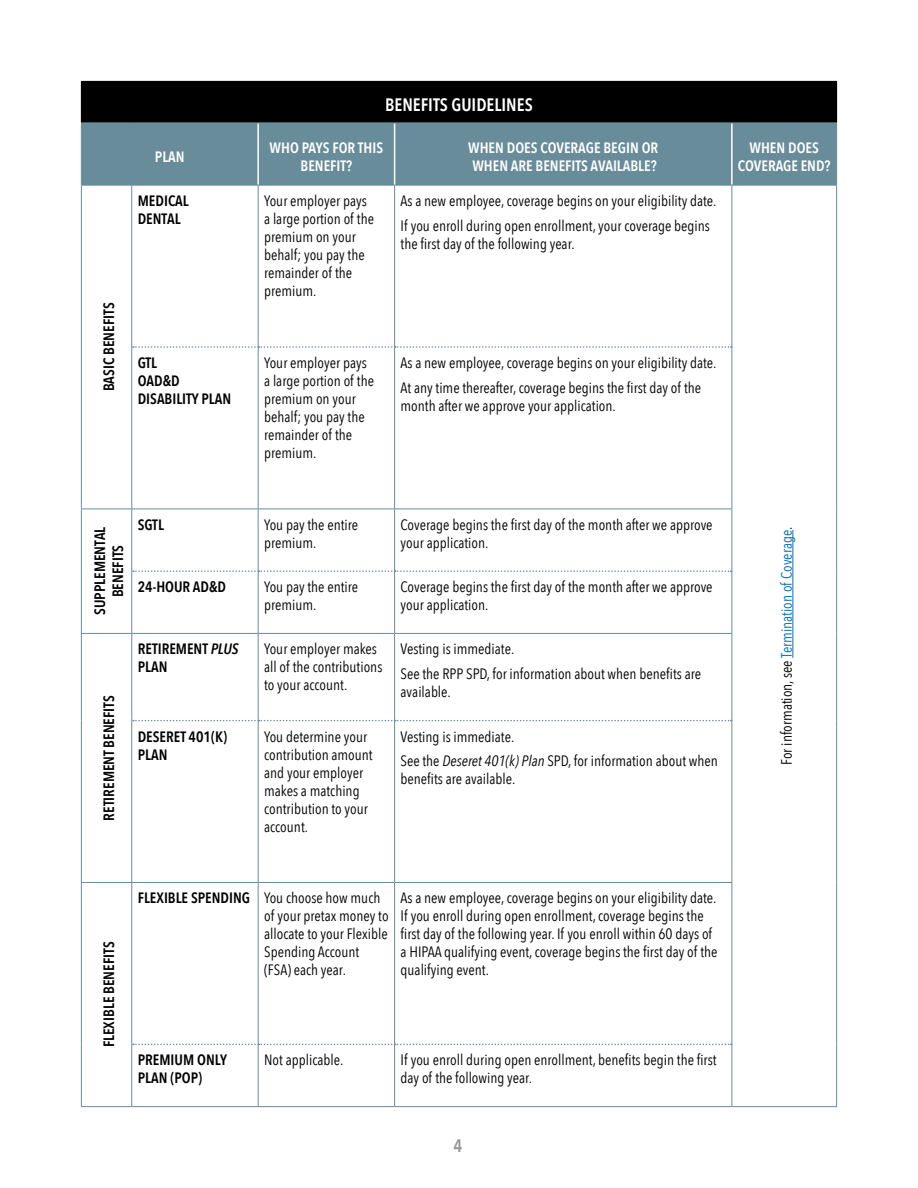
<style>
.page{position:relative;width:918px;height:1188px;background:#fff}
.page>*{position:absolute;margin:0;border:0;box-sizing:border-box;transform-origin:0 0}
.t1{font:600 18px "Avenir Next Condensed";color:#fff}
.t2{font:600 18px "Avenir Next Condensed";color:#939598}
.t3{font:15px/18px "Avenir Next Condensed";color:#000}
.t4{font:600 15px/18px "Avenir Next Condensed";color:#000}
.t5{font:600 15px/18px "Avenir Next Condensed";color:#fff;text-align:center}
.t6{font:15px "Avenir Next Condensed";color:#0072bc}
.s1{font-style:italic}
.s2{color:#000}
.s3{font-weight:600}
</style>
<div class="page">
<div style="left:81px;top:81px;width:756px;height:42px;background:#000"></div>
<div style="left:82px;top:124px;width:754px;height:61px;background:#688c9a"></div>
<hr style="left:81px;top:1106px;width:51px;height:1px;background:#688c9a">
<hr style="left:732px;top:1106px;width:105px;height:1px;background:#688c9a">
<hr style="left:257px;top:123px;width:2px;height:62px;background:#fff">
<hr style="left:394px;top:123px;width:1px;height:62px;background:#fff">
<hr style="left:731px;top:123px;width:2px;height:62px;background:#fff">
<hr style="left:81px;top:123px;width:1px;height:62px;background:#688c9a">
<hr style="left:81px;top:123px;width:51px;height:1px;background:#688c9a">
<hr style="left:132px;top:123px;width:126px;height:1px;background:#688c9a">
<hr style="left:258px;top:123px;width:137px;height:1px;background:#688c9a">
<hr style="left:395px;top:123px;width:337px;height:1px;background:#688c9a">
<hr style="left:732px;top:123px;width:105px;height:1px;background:#688c9a">
<hr style="left:836px;top:123px;width:1px;height:62px;background:#688c9a">
<hr style="left:81px;top:186px;width:1px;height:161px;background:#688c9a">
<hr style="left:81px;top:347px;width:1px;height:162px;background:#688c9a">
<hr style="left:81px;top:185px;width:51px;height:1px;background:#688c9a">
<hr style="left:131px;top:186px;width:1px;height:161px;background:#688c9a">
<hr style="left:132px;top:185px;width:126px;height:1px;background:#688c9a">
<hr style="left:258px;top:186px;width:1px;height:160px;background:#688c9a">
<hr style="left:258px;top:185px;width:137px;height:1px;background:#688c9a">
<hr style="left:394px;top:186px;width:1px;height:160px;background:#688c9a">
<hr style="left:395px;top:185px;width:337px;height:1px;background:#688c9a">
<hr style="left:731px;top:186px;width:1px;height:161px;background:#688c9a">
<hr style="left:732px;top:185px;width:105px;height:1px;background:#688c9a">
<hr style="left:836px;top:186px;width:1px;height:161px;background:#688c9a">
<hr style="left:836px;top:347px;width:1px;height:162px;background:#688c9a">
<hr style="left:836px;top:509px;width:1px;height:62px;background:#688c9a">
<hr style="left:836px;top:571px;width:1px;height:62px;background:#688c9a">
<hr style="left:836px;top:633px;width:1px;height:88px;background:#688c9a">
<hr style="left:836px;top:721px;width:1px;height:161px;background:#688c9a">
<hr style="left:836px;top:882px;width:1px;height:162px;background:#688c9a">
<hr style="left:836px;top:1044px;width:1px;height:62px;background:#688c9a">
<hr style="left:131px;top:347px;width:1px;height:162px;background:#688c9a">
<hr style="left:258px;top:348px;width:1px;height:161px;background:#688c9a">
<hr style="left:394px;top:348px;width:1px;height:161px;background:#688c9a">
<svg style="left:133px;top:346px;width:599px;height:2px"></svg>
<hr style="left:731px;top:347px;width:1px;height:162px;background:#688c9a">
<hr style="left:81px;top:509px;width:1px;height:62px;background:#688c9a">
<hr style="left:81px;top:571px;width:1px;height:62px;background:#688c9a">
<hr style="left:81px;top:509px;width:51px;height:1px;background:#688c9a">
<hr style="left:131px;top:509px;width:1px;height:62px;background:#688c9a">
<hr style="left:132px;top:509px;width:126px;height:1px;background:#688c9a">
<hr style="left:258px;top:509px;width:1px;height:61px;background:#688c9a">
<hr style="left:258px;top:509px;width:137px;height:1px;background:#688c9a">
<hr style="left:394px;top:509px;width:1px;height:61px;background:#688c9a">
<hr style="left:395px;top:509px;width:337px;height:1px;background:#688c9a">
<hr style="left:731px;top:509px;width:1px;height:62px;background:#688c9a">
<hr style="left:131px;top:571px;width:1px;height:62px;background:#688c9a">
<hr style="left:258px;top:572px;width:1px;height:61px;background:#688c9a">
<hr style="left:394px;top:572px;width:1px;height:61px;background:#688c9a">
<svg style="left:133px;top:570px;width:599px;height:2px"></svg>
<hr style="left:731px;top:571px;width:1px;height:62px;background:#688c9a">
<hr style="left:81px;top:634px;width:1px;height:87px;background:#688c9a">
<hr style="left:81px;top:721px;width:1px;height:161px;background:#688c9a">
<hr style="left:81px;top:633px;width:51px;height:1px;background:#688c9a">
<hr style="left:131px;top:634px;width:1px;height:87px;background:#688c9a">
<hr style="left:132px;top:633px;width:126px;height:1px;background:#688c9a">
<hr style="left:258px;top:634px;width:1px;height:86px;background:#688c9a">
<hr style="left:258px;top:633px;width:137px;height:1px;background:#688c9a">
<hr style="left:394px;top:634px;width:1px;height:86px;background:#688c9a">
<hr style="left:395px;top:633px;width:337px;height:1px;background:#688c9a">
<hr style="left:731px;top:634px;width:1px;height:87px;background:#688c9a">
<hr style="left:131px;top:721px;width:1px;height:161px;background:#688c9a">
<hr style="left:258px;top:721px;width:1px;height:161px;background:#688c9a">
<hr style="left:394px;top:721px;width:1px;height:161px;background:#688c9a">
<svg style="left:133px;top:720px;width:598px;height:1px"></svg>
<hr style="left:731px;top:721px;width:1px;height:161px;background:#688c9a">
<hr style="left:81px;top:883px;width:1px;height:161px;background:#688c9a">
<hr style="left:81px;top:1044px;width:1px;height:62px;background:#688c9a">
<hr style="left:81px;top:882px;width:51px;height:1px;background:#688c9a">
<hr style="left:131px;top:883px;width:1px;height:161px;background:#688c9a">
<hr style="left:132px;top:882px;width:126px;height:1px;background:#688c9a">
<hr style="left:258px;top:883px;width:1px;height:161px;background:#688c9a">
<hr style="left:258px;top:882px;width:137px;height:1px;background:#688c9a">
<hr style="left:394px;top:883px;width:1px;height:161px;background:#688c9a">
<hr style="left:395px;top:882px;width:337px;height:1px;background:#688c9a">
<hr style="left:731px;top:883px;width:1px;height:161px;background:#688c9a">
<hr style="left:131px;top:1044px;width:1px;height:62px;background:#688c9a">
<hr style="left:132px;top:1106px;width:126px;height:1px;background:#688c9a">
<hr style="left:258px;top:1045px;width:1px;height:61px;background:#688c9a">
<hr style="left:258px;top:1106px;width:137px;height:1px;background:#688c9a">
<hr style="left:394px;top:1045px;width:1px;height:61px;background:#688c9a">
<svg style="left:133px;top:1044px;width:598px;height:1px"></svg>
<hr style="left:395px;top:1106px;width:337px;height:1px;background:#688c9a">
<hr style="left:731px;top:1044px;width:1px;height:62px;background:#688c9a">
<hr style="left:792px;top:530px;width:1px;height:128px;background:#0072bc">
<p class="t4" style="left:99px;top:391px;width:90px;rotate:-90deg">BASIC BENEFITS</p>
<p class="t1" style="left:385px;top:89px;width:149px">BENEFITS GUIDELINES</p>
<p class="t5" style="left:155px;top:147px;width:31px">PLAN</p>
<p class="t5" style="left:270px;top:138px;width:115px">WHO PAYS FOR THIS<br>BENEFIT?</p>
<p class="t5" style="left:468px;top:138px;width:192px;text-align:left">WHEN DOES COVERAGE BEGIN OR<br>WHEN ARE BENEFITS AVAILABLE?</p>
<p class="t5" style="left:738px;top:138px;width:94px">WHEN DOES<br>COVERAGE END?</p>
<p class="t4" style="left:138px;top:191px;width:52px">MEDICAL<br>DENTAL</p>
<p class="t3" style="left:264px;top:191px;width:111px">Your employer pays a large portion of the premium on your behalf; you pay the remainder of the premium.</p>
<p class="t3" style="left:401px;top:188px;width:317px;line-height:24.8px">As a new employee, coverage begins on your eligibility date.<br>If you enroll during open enrollment, your coverage begins</p>
<p class="t3" style="left:401px;top:234px;width:176px">the first day of the following year.</p>
<p class="t4" style="left:138px;top:353px;width:95px">GTL<br>OAD&amp;D<br>DISABILITY PLAN</p>
<p class="t3" style="left:264px;top:353px;width:111px">Your employer pays a large portion of the premium on your behalf; you pay the remainder of the premium.</p>
<p class="t3" style="left:401px;top:350px;width:317px;line-height:24.8px">As a new employee, coverage begins on your eligibility date.<br>At any time thereafter, coverage begins the first day of the</p>
<p class="t3" style="left:401px;top:396px;width:217px">month after we approve your application.</p>
<p class="t4" style="left:90px;top:615px;width:89px;text-align:center;rotate:-90deg">SUPPLEMENTAL<br>BENEFITS</p>
<p class="t4" style="left:99px;top:821px;width:127px;rotate:-90deg">RETIREMENT BENEFITS</p>
<p class="t4" style="left:138px;top:515px;width:28px">SGTL</p>
<p class="t3" style="left:264px;top:515px;width:96px">You pay the entire premium.</p>
<p class="t3" style="left:401px;top:515px;width:314px">Coverage begins the first day of the month after we approve your application.</p>
<p class="t4" style="left:138px;top:578px;width:90px">24-HOUR AD&amp;D</p>
<p class="t3" style="left:264px;top:577px;width:96px">You pay the entire premium.</p>
<p class="t3" style="left:401px;top:577px;width:314px">Coverage begins the first day of the month after we approve your application.</p>
<p class="t4" style="left:138px;top:640px;width:102px">RETIREMENT <span class="s1">PLUS<br></span>PLAN</p>
<p class="t3" style="left:264px;top:639px;width:120px">Your employer makes all of the contributions to your account.</p>
<p class="t3" style="left:401px;top:636px;width:302px;line-height:24.8px">Vesting is immediate.<br>See the RPP SPD, for information about when benefits are</p>
<p class="t3" style="left:401px;top:682px;width:52px">available.</p>
<p class="t4" style="left:138px;top:727px;width:91px">DESERET 401(K)<br>PLAN</p>
<p class="t3" style="left:264px;top:727px;width:110px">You determine your contribution amount and your employer makes a matching contribution to your account.</p>
<p class="t3" style="left:401px;top:723px;width:319px;line-height:24.8px">Vesting is immediate.<br>See the <span class="s1">Deseret 401(k) Plan</span> SPD, for information about when</p>
<p class="t3" style="left:401px;top:769px;width:116px">benefits are available.</p>
<p class="t6" style="left:774px;top:765px;width:240px;rotate:-90deg"><span class="s2">For information, see</span> Termination of Coverage<span class="s2">.</span></p>
<p class="t4" style="left:99px;top:1047px;width:107px;rotate:-90deg">FLEXIBLE BENEFITS</p>
<p class="t3" style="left:264px;top:889px;width:126px;text-indent:-126px"><span class="s3">FLEXIBLE SPENDING</span> You choose how much of your pretax money to allocate to your Flexible<br>Spending Account (FSA) each year.</p>
<p class="t3" style="left:401px;top:889px;width:318px">As a new employee, coverage begins on your eligibility date.<br>If you enroll during open enrollment, coverage begins the first day of the following year. If you enroll within 60 days of a HIPAA qualifying event, coverage begins the first day of the qualifying event.</p>
<p class="t4" style="left:138px;top:1051px;width:91px">PREMIUM ONLY<br>PLAN (POP)</p>
<p class="t3" style="left:264px;top:1050px;width:81px">Not applicable.</p>
<p class="t3" style="left:401px;top:1050px;width:318px">If you enroll during open enrollment, benefits begin the first day of the following year.</p>
<p class="t2" style="left:453px;top:1130px;width:10px">4</p>
</div>
